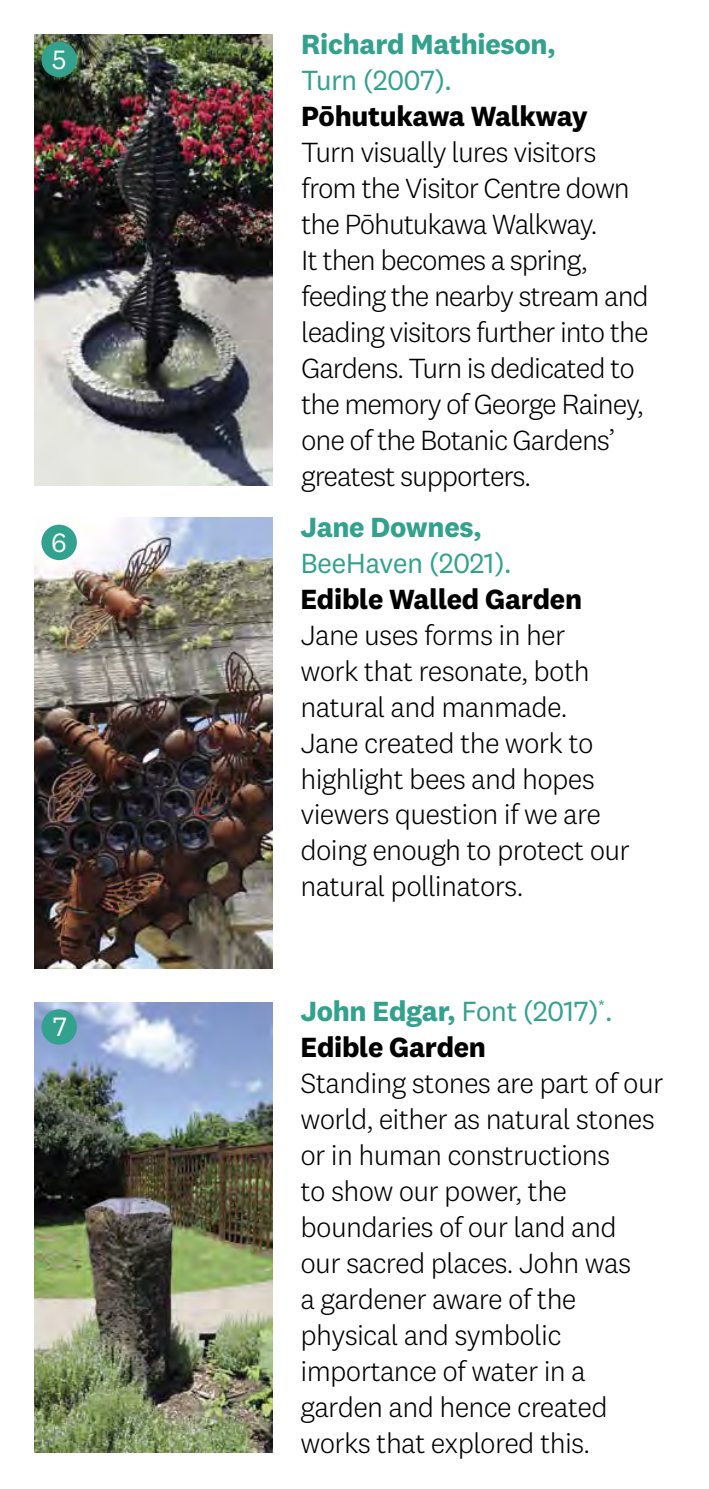
<style>
.page{position:relative;width:709px;height:1489px;background:#fff}
.page>*{position:absolute;margin:0;border:0;box-sizing:border-box;transform-origin:0 0}
.t1{font:300 28.75px/36px "National 2";letter-spacing:-.025em;color:#000}
.t2{font:700 28.75px/36px "National 2";letter-spacing:-.01em;color:#000}
.t3{font:700 28.75px "National 2";letter-spacing:-.01em;color:#32a18d}
.t4{font:28.75px "National 2";letter-spacing:-.025em;color:#32a18d}
.t5{font:27.5px "National 2";color:#fff}
.s1{color:#32a18d}
.s2{font-weight:400;color:#32a18d}
</style>
<div class="page">
<img style="left:34px;top:35px;width:239px;height:450px">
<img style="left:34px;top:1002px;width:239px;height:450px">
<img style="left:34px;top:517px;width:239px;height:451px">
<div style="left:41px;top:42px;width:36px;height:35px;background:#32a18d;border-radius:50%"></div>
<div style="left:41px;top:1009px;width:36px;height:35px;background:#32a18d;border-radius:50%"></div>
<div style="left:41px;top:524px;width:36px;height:36px;background:#32a18d;border-radius:50%"></div>
<p class="t5" style="left:52px;top:43px;width:16px">5</p>
<p class="t5" style="left:51px;top:525px;width:17px">6</p>
<p class="t5" style="left:53px;top:1010px;width:16px">7</p>
<p class="t3" style="left:301px;top:26px;width:256px">Richard Mathieson,</p>
<p class="t4" style="left:301px;top:63px;width:152px">Turn (2007).</p>
<p class="t2" style="left:301px;top:98px;width:288px">Pōhutukawa Walkway</p>
<p class="t1" style="left:301px;top:134px;width:349px">Turn visually lures visitors from the Visitor Centre down the Pōhutukawa Walkway.<br>It then becomes a spring, feeding the nearby stream and leading visitors further into the<br>Gardens. Turn is dedicated to the memory of George Rainey, one of the Botanic Gardens’ greatest supporters.</p>
<p class="t3" style="left:300px;top:509px;width:183px">Jane Downes,</p>
<p class="t4" style="left:300px;top:545px;width:213px">BeeHaven (2021).</p>
<p class="t2" style="left:300px;top:580px;width:283px">Edible Walled Garden</p>
<p class="t1" style="left:300px;top:616px;width:331px">Jane uses forms in her work that resonate, both natural and manmade.<br>Jane created the work to highlight bees and hopes viewers question if we are doing enough to protect our natural pollinators.</p>
<p class="t2" style="left:300px;top:993px;width:314px"><span class="s1">John Edgar,</span> <span class="s2">Font (2017)</span><sup>*</sup><span class="s2">.<br></span>Edible Garden</p>
<p class="t1" style="left:300px;top:1065px;width:364px">Standing stones are part of our world, either as natural stones or in human constructions<br>to show our power, the boundaries of our land and our sacred places. John was<br>a gardener aware of the physical and symbolic importance of water in a garden and hence created works that explored this.</p>
</div>
